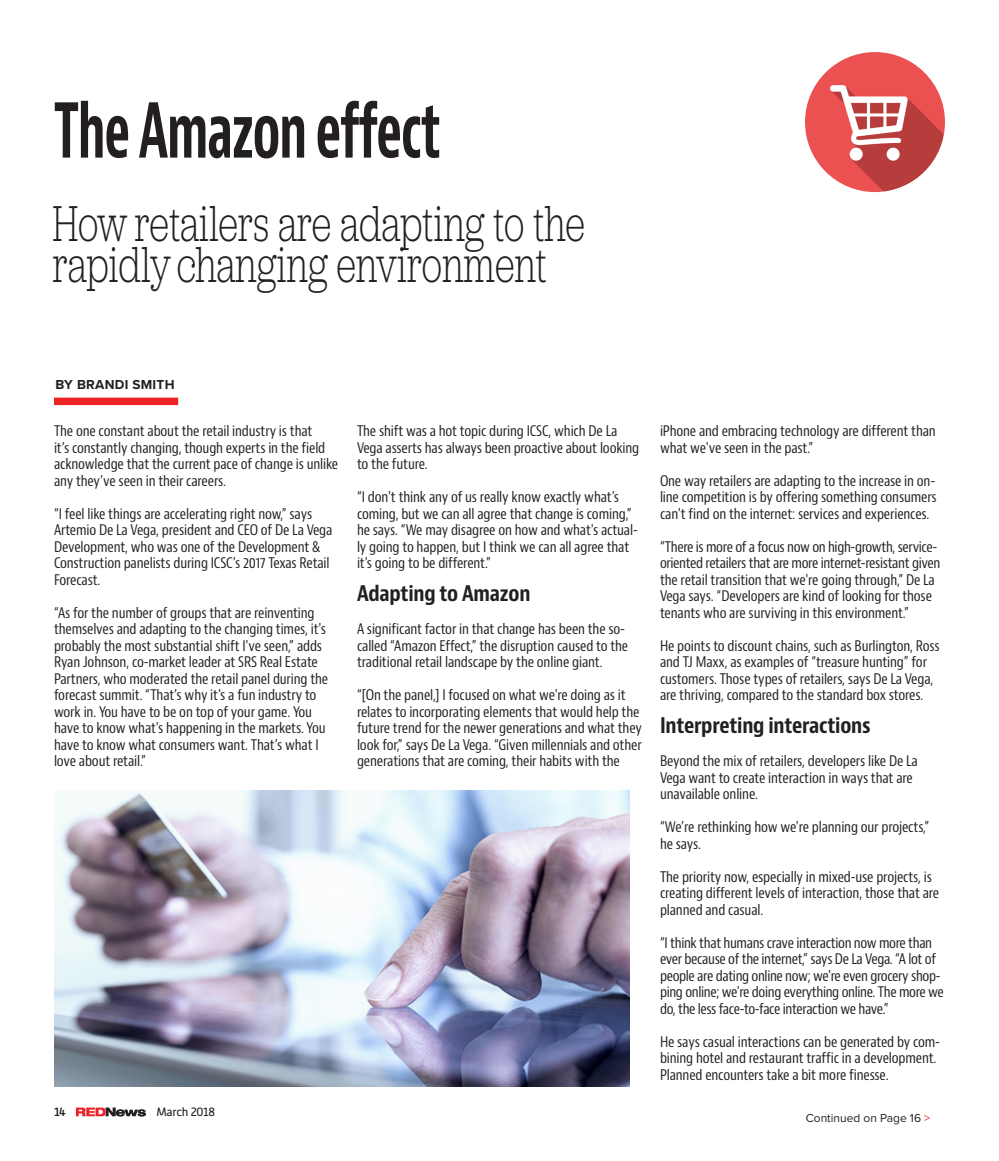
<style>
.page{position:relative;width:999px;height:1161px;background:#fff}
.page>*{position:absolute;margin:0;border:0;box-sizing:border-box;transform-origin:0 0}
.t1{font:700 condensed 73.5px "Bernino Sans";letter-spacing:-.02em;color:#231f20;scale:.71 1}
.t2{font:300 52.5px/40.5px "Jubilat";letter-spacing:-.005em;color:#231f20;scale:.71 1}
.t3{font:700 condensed 21px "Bernino Sans";letter-spacing:-.01em;color:#231f20}
.t4{font:condensed 14.25px/16.5px "Bernino Sans";letter-spacing:-.01em;color:#231f20}
.t5{font:700 13.5px "Proxima Nova";letter-spacing:.02em;color:#231f20}
.Editorial_Section_He{font:12px "Proxima Nova";color:#231f20}
.t6{font:12px "Alwyn New";letter-spacing:-.03em;color:#231f20}
.t7{font:500 12px "Alwyn New";color:#231f20}
.s1{color:#ee2326}
</style>
<div class="page">
<div style="left:54px;top:398px;width:124px;height:7px;background:#ee2326"></div>
<img style="left:54px;top:790px;width:575px;height:296px">
<svg style="left:76px;top:1108px;width:70px;height:8px"></svg>
<img style="left:805px;top:52px;width:140px;height:140px;border-radius:70px">
<p class="t1" style="left:54px;top:86px;width:547px">The Amazon effect</p>
<p class="t2" style="left:52px;top:201px;width:752px">How retailers are adapting to the rapidly changing environment</p>
<p class="t5" style="left:56px;top:374px;width:121px">BY BRANDI SMITH</p>
<p class="t4" style="left:54px;top:423px;width:286px">The one constant about the retail industry is that<br>it’s constantly changing, though experts in the field acknowledge that the current pace of change is unlike any they’ve seen in their careers.</p>
<p class="t4" style="left:54px;top:506px;width:280px">“I feel like things are accelerating right now,” says Artemio De La Vega, president and CEO of De La Vega Development, who was one of the Development &amp; Construction panelists during ICSC’s 2017 Texas Retail Forecast.</p>
<p class="t4" style="left:54px;top:605px;width:276px">“As for the number of groups that are reinventing themselves and adapting to the changing times, it's probably the most substantial shift I've seen,” adds Ryan Johnson, co-market leader at SRS Real Estate Partners, who moderated the retail panel during the forecast summit. “That’s why it's a fun industry to work in. You have to be on top of your game. You have to know what's happening in the markets. You have to know what consumers want. That’s what I love about retail.”</p>
<p class="t7" style="left:54px;top:1105px;width:13px">14</p>
<p class="t6" style="left:157px;top:1105px;width:60px">March 2018</p>
<p class="t4" style="left:357px;top:423px;width:284px">The shift was a hot topic during ICSC, which De La<br>Vega asserts has always been proactive about looking to the future.</p>
<p class="t4" style="left:357px;top:489px;width:282px">“I don't think any of us really know exactly what's coming, but we can all agree that change is coming,” he says. “We may disagree on how and what's actual&shy;ly going to happen, but I think we can all agree that it's going to be different.”</p>
<p class="t3" style="left:357px;top:581px;width:175px">Adapting to Amazon</p>
<p class="t4" style="left:357px;top:621px;width:273px">A significant factor in that change has been the so&shy;called “Amazon Effect,” the disruption caused to the traditional retail landscape by the online giant.</p>
<p class="t4" style="left:357px;top:687px;width:286px">“[On the panel,] I focused on what we're doing as it relates to incorporating elements that would help the future trend for the newer generations and what they look for,” says De La Vega. “Given millennials and other generations that are coming, their habits with the</p>
<p class="t4" style="left:660px;top:423px;width:277px">iPhone and embracing technology are different than what we've seen in the past.”</p>
<p class="t4" style="left:660px;top:473px;width:278px;text-align:justify">One way retailers are adapting to the increase in on&shy;line competition is by offering something consumers can’t find on the internet: services and experiences.</p>
<p class="t4" style="left:660px;top:539px;width:282px">“There is more of a focus now on high-growth, service&shy;oriented retailers that are more internet-resistant given the retail transition that we're going through,” De La Vega says. “Developers are kind of looking for those tenants who are surviving in this environment.”</p>
<p class="t4" style="left:660px;top:638px;width:281px">He points to discount chains, such as Burlington, Ross and TJ Maxx, as examples of “treasure hunting” for customers. Those types of retailers, says De La Vega, are thriving, compared to the standard box stores.</p>
<p class="t3" style="left:660px;top:713px;width:212px">Interpreting interactions</p>
<p class="t4" style="left:660px;top:753px;width:259px">Beyond the mix of retailers, developers like De La<br>Vega want to create interaction in ways that are unavailable online.</p>
<p class="t4" style="left:660px;top:819px;width:271px">“We’re rethinking how we're planning our projects,” he says.</p>
<p class="t4" style="left:660px;top:869px;width:281px">The priority now, especially in mixed-use projects, is creating different levels of interaction, those that are planned and casual.</p>
<p class="t4" style="left:660px;top:935px;width:285px">“I think that humans crave interaction now more than ever because of the internet,” says De La Vega. “A lot of people are dating online now; we're even grocery shop&shy;ping online; we're doing everything online. The more we do, the less face-to-face interaction we have.”</p>
<p class="t4" style="left:660px;top:1034px;width:282px">He says casual interactions can be generated by com&shy;bining hotel and restaurant traffic in a development.<br>Planned encounters take a bit more finesse.</p>
<p class="Editorial_Section_He" style="left:806px;top:1109px;width:126px">Continued on Page 16 <span class="s1">&gt;</span></p>
</div>
